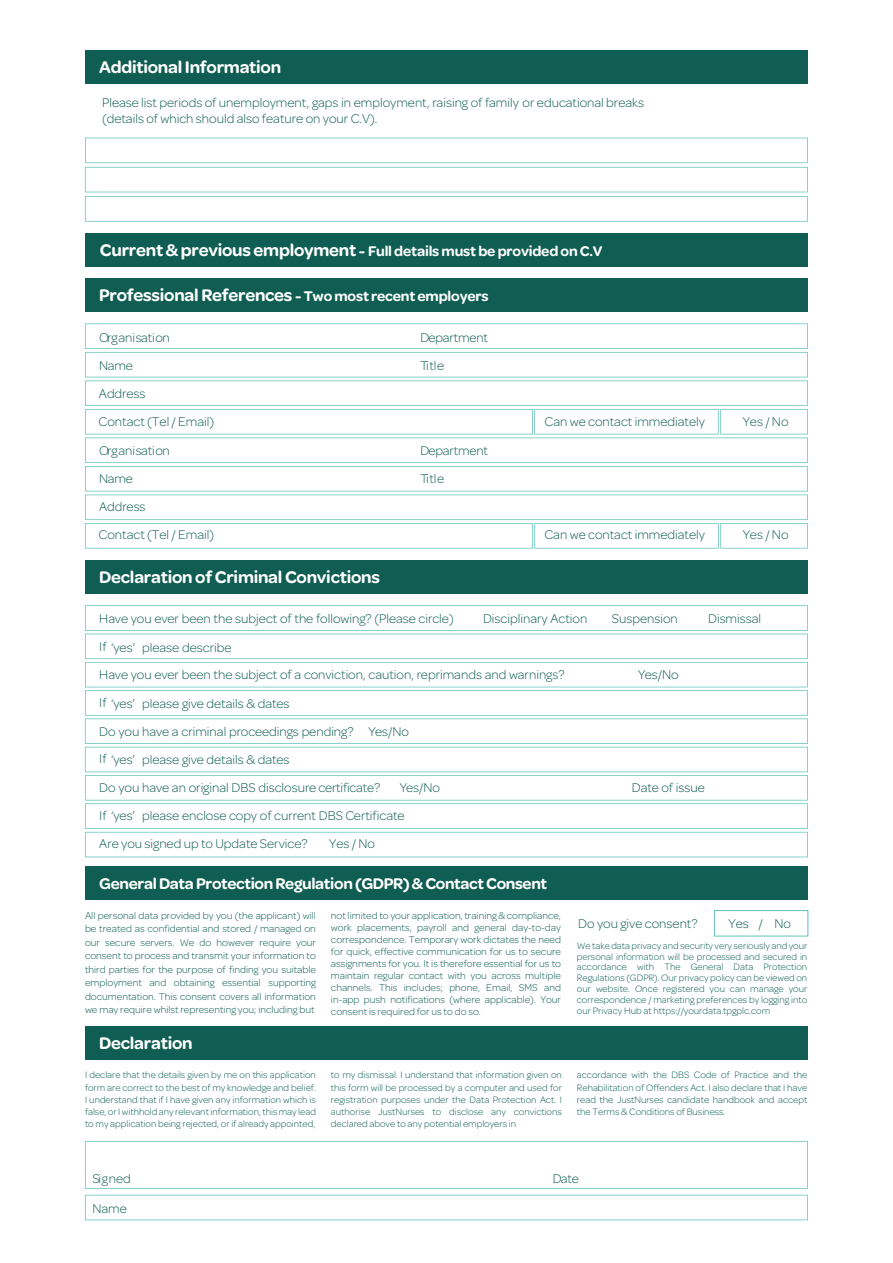
<style>
.page{position:relative;width:893px;height:1263px;background:#fff}
.page>*{position:absolute;margin:0;border:0;box-sizing:border-box;transform-origin:0 0}
.t1{font:600 18px "Omnes";letter-spacing:-.015em;color:#fff}
.t2{font:600 16.5px "Omnes";letter-spacing:-.02em;color:#fff}
.t3{font:600 15px "Omnes";letter-spacing:-.015em;color:#fff}
.t4{font:300 13.5px/27.9px "Omnes";color:#105e53}
.t5{font:300 10.5px/12px "Omnes";color:#105e53;text-align:justify}
.t6{font:300 9.9px/12.3px "Omnes";color:#105e53;text-align:justify}
.s1{font-size:18px}
</style>
<div class="page">
<div style="left:85px;top:560px;width:723px;height:34px;background:#105e53"></div>
<svg style="left:85px;top:138px;width:723px;height:84px"></svg>
<div style="left:85px;top:51px;width:723px;height:33px;background:#105e53"></div>
<div style="left:85px;top:278px;width:723px;height:34px;background:#105e53"></div>
<div style="left:85px;top:233px;width:723px;height:34px;background:#105e53"></div>
<div style="left:85px;top:1027px;width:723px;height:33px;background:#105e53"></div>
<div style="left:85px;top:866px;width:723px;height:34px;background:#105e53"></div>
<div style="left:714px;top:910px;width:94px;height:26px;border:1px solid #63c3b9"></div>
<svg style="left:85px;top:1141px;width:723px;height:48px"></svg>
<svg style="left:85px;top:1195px;width:723px;height:25px"></svg>
<svg style="left:85px;top:323px;width:723px;height:226px"></svg>
<svg style="left:85px;top:605px;width:723px;height:252px"></svg>
<h1 class="t1" style="left:99px;top:57px;width:184px">Additional Information</h1>
<h3 class="t4" style="left:102px;top:94px;width:543px;line-height:16.2px">Please list periods of unemployment, gaps in employment, raising of family or educational breaks (details of which should also feature on your C.V).</h3>
<h3 class="t3" style="left:100px;top:242px;width:504px"><span class="s1">Current &amp; previous employment</span> - Full details must be provided on C.V</h3>
<h3 class="t3" style="left:99px;top:287px;width:391px"><span class="s1">Professional References</span> - Two most recent employers</h3>
<h3 class="t4" style="left:99px;top:323px;width:72px">Organisation</h3>
<h3 class="t4" style="left:420px;top:323px;width:69px">Department</h3>
<h3 class="t4" style="left:99px;top:352px;width:35px">Name</h3>
<h3 class="t4" style="left:420px;top:352px;width:25px">Title</h3>
<h3 class="t4" style="left:99px;top:380px;width:48px">Address</h3>
<h3 class="t4" style="left:99px;top:408px;width:117px">Contact (Tel / Email)</h3>
<h3 class="t4" style="left:544px;top:408px;width:162px">Can we contact immediately</h3>
<h3 class="t4" style="left:743px;top:408px;width:47px">Yes / No</h3>
<h3 class="t4" style="left:99px;top:436px;width:72px">Organisation</h3>
<h3 class="t4" style="left:420px;top:436px;width:69px">Department</h3>
<h3 class="t4" style="left:99px;top:464px;width:35px">Name</h3>
<h3 class="t4" style="left:420px;top:464px;width:25px">Title</h3>
<h3 class="t4" style="left:99px;top:493px;width:48px">Address</h3>
<h3 class="t4" style="left:99px;top:521px;width:117px">Contact (Tel / Email)</h3>
<h3 class="t4" style="left:544px;top:521px;width:162px">Can we contact immediately</h3>
<h3 class="t4" style="left:743px;top:521px;width:47px">Yes / No</h3>
<h1 class="t1" style="left:99px;top:567px;width:282px">Declaration of Criminal Convictions</h1>
<h3 class="t4" style="left:99px;top:605px;width:356px">Have you ever been the subject of the following? (Please circle)</h3>
<h3 class="t4" style="left:483px;top:605px;width:106px">Disciplinary Action</h3>
<h3 class="t4" style="left:612px;top:605px;width:67px">Suspension</h3>
<h3 class="t4" style="left:708px;top:605px;width:55px">Dismissal</h3>
<h3 class="t4" style="left:99px;top:633px;width:134px">If ‘yes’ please describe</h3>
<h3 class="t4" style="left:99px;top:661px;width:467px">Have you ever been the subject of a conviction, caution, reprimands and warnings?</h3>
<h3 class="t4" style="left:638px;top:661px;width:42px">Yes/No</h3>
<h3 class="t4" style="left:99px;top:689px;width:311px">If ‘yes’ please give details &amp; dates<br>Do you have a criminal proceedings pending? Yes/No If ‘yes’ please give details &amp; dates<br>Do you have an original DBS disclosure certificate?</h3>
<h3 class="t4" style="left:400px;top:773px;width:42px">Yes/No</h3>
<h3 class="t4" style="left:632px;top:773px;width:75px">Date of issue</h3>
<h3 class="t4" style="left:99px;top:801px;width:307px">If ‘yes’ please enclose copy of current DBS Certificate</h3>
<h3 class="t4" style="left:99px;top:829px;width:210px">Are you signed up to Update Service?</h3>
<h3 class="t4" style="left:329px;top:829px;width:47px">Yes / No</h3>
<h2 class="t2" style="left:99px;top:874px;width:450px">General Data Protection Regulation (GDPR) &amp; Contact Consent</h2>
<p class="t5" style="left:85px;top:908px;width:232px;line-height:13.5px">All personal data provided by you (the applicant) will be treated as confidential and stored / managed on our secure servers. We do however require your consent to process and transmit your information to third parties for the purpose of finding you suitable employment and obtaining essential supporting documentation. This consent covers all information we may require whilst representing you; including but</p>
<p class="t5" style="left:331px;top:909px;width:232px">not limited to your application, training &amp; compliance, work placements, payroll and general day-to-day correspondence. Temporary work dictates the need for quick, effective communication for us to secure assignments for you. It is therefore essential for us to maintain regular contact with you across multiple channels. This includes; phone, Email, SMS and in-app push notifications (where applicable). Your consent is required for us to do so.</p>
<h1 class="t1" style="left:99px;top:1033px;width:95px">Declaration</h1>
<p class="t6" style="left:85px;top:1069px;width:232px">I declare that the details given by me on this application form are correct to the best of my knowledge and belief.<br>I understand that if I have given any information which is false, or I withhold any relevant information, this may lead to my application being rejected, or if already appointed,</p>
<p class="t6" style="left:331px;top:1069px;width:232px">to my dismissal. I understand that information given on this form will be processed by a computer and used for registration purposes under the Data Protection Act. I authorise JustNurses to disclose any convictions declared above to any potential employers in</p>
<h3 class="t4" style="left:578px;top:909px;width:121px">Do you give consent?</h3>
<h3 class="t4" style="left:728px;top:909px;width:64px">Yes / No</h3>
<p class="t6" style="left:577px;top:940px;width:232px;line-height:10.8px">We take data privacy and security very seriously and your personal information will be processed and secured in accordance with The General Data Protection Regulations (GDPR). Our privacy policy can be viewed on our website. Once registered you can manage your correspondence / marketing preferences by logging into our Privacy Hub at https://yourdata.tpgplc.com</p>
<p class="t6" style="left:577px;top:1069px;width:232px">accordance with the DBS Code of Practice and the Rehabilitation of Offenders Act. I also declare that I have read the JustNurses candidate handbook and accept the Terms &amp; Conditions of Business.</p>
<h3 class="t4" style="left:92px;top:1164px;width:40px">Signed</h3>
<h3 class="t4" style="left:553px;top:1164px;width:27px">Date</h3>
<h3 class="t4" style="left:92px;top:1194px;width:36px">Name</h3>
</div>
